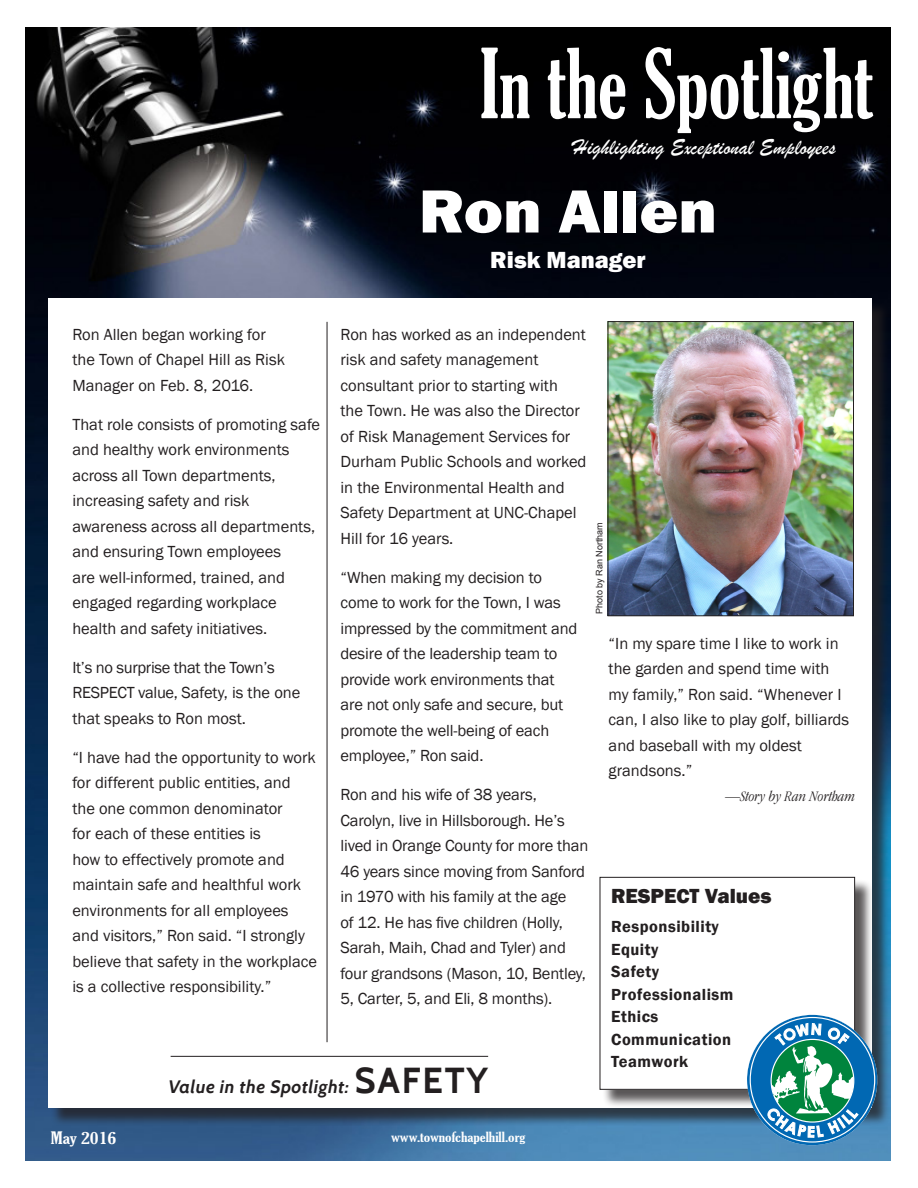
<style>
.page{position:relative;width:918px;height:1188px;background:#fff}
.page>*{position:absolute;margin:0;border:0;box-sizing:border-box;transform-origin:0 0}
.t1{font:extra-condensed 93px "Gloucester";color:#fff}
.Name{font:800 63px "Franklin Gothic";color:#fff;scale:1.05 1}
.Spotlight_Position{font:800 24px "Franklin Gothic";color:#fff}
.t2{font:22.5px "Brush Script";color:#fff}
.t3{font:800 21px "Franklin Gothic";color:#231f20}
.t4{font:italic 700 18px "Cabin";letter-spacing:.03em;color:#231f20}
.Spotlight{font:16.5px/25.5px "Franklin Gothic";color:#231f20}
.Spotlight-2{font:16.5px/25.5px "Franklin Gothic";letter-spacing:-.02em;color:#231f20}
.t5{font:600 16.5px "Franklin Gothic";letter-spacing:.03em;color:#231f20}
.t6{font:extra-condensed 16.5px "Gloucester";color:#fff;scale:1.39 1}
.Credit{font:italic 300 condensed 15px "Garamond";color:#231f20}
.t7{font:extra-condensed 13.5px "Gloucester";color:#fff;scale:1.39 1}
.t8{font:9px "Arial";color:#231f20}
.s1{font-style:normal;font-size:36px}
</style>
<div class="page">
<img style="left:26px;top:27px;width:865px;height:1134px">
<div style="left:50px;top:300px;width:840px;height:827px;background:#231f20;opacity:.75"></div>
<div style="left:48px;top:298px;width:823px;height:810px;background:#fff"></div>
<hr style="left:327px;top:322px;width:1px;height:720px;background:#231f20">
<div style="left:602px;top:879px;width:271px;height:229px;background:#231f20;opacity:.75"></div>
<div style="left:600px;top:877px;width:255px;height:212px;background:#fff"></div>
<div style="left:600px;top:877px;width:255px;height:213px;border:1px solid #231f20"></div>
<svg style="left:746px;top:1017px;width:108px;height:128px"></svg>
<img style="left:610px;top:323px;width:242px;height:291px">
<div style="left:608px;top:321px;width:246px;height:295px;border:1px solid #231f20"></div>
<hr style="left:171px;top:1056px;width:317px;height:1px;background:#231f20">
<p class="t1" style="left:480px;top:31px;width:395px">In the Spotlight</p>
<p class="t2" style="left:573px;top:133px;width:264px">Highlighting Exceptional Employees</p>
<p class="Name" style="left:419px;top:171px;width:285px">Ron Allen</p>
<p class="Spotlight_Position" style="left:490px;top:244px;width:157px">Risk Manager</p>
<p class="Spotlight" style="left:72px;top:322px;width:214px">Ron Allen began working for the Town of Chapel Hill as Risk<br>Manager on Feb. 8, 2016.</p>
<p class="Spotlight" style="left:72px;top:412px;width:249px">That role consists of promoting safe and healthy work environments across all Town departments, increasing safety and risk awareness across all departments, and ensuring Town employees<br>are well-informed, trained, and engaged regarding workplace health and safety initiatives.</p>
<p class="Spotlight-2" style="left:72px;top:655px;width:230px">It’s no surprise that the Town’s<br>RESPECT value, Safety, is the one that speaks to Ron most.</p>
<p class="Spotlight" style="left:72px;top:745px;width:246px">“I have had the opportunity to work for different public entities, and the one common denominator<br>for each of these entities is<br>how to effectively promote and maintain safe and healthful work environments for all employees and visitors,” Ron said. “I strongly believe that safety in the workplace is a collective responsibility.”</p>
<p class="Spotlight" style="left:340px;top:322px;width:248px">Ron has worked as an independent risk and safety management consultant prior to starting with<br>the Town. He was also the Director of Risk Management Services for<br>Durham Public Schools and worked in the Environmental Health and<br>Safety Department at UNC-Chapel<br>Hill for 16 years.</p>
<p class="Spotlight" style="left:340px;top:565px;width:238px">“When making my decision to come to work for the Town, I was impressed by the commitment and desire of the leadership team to provide work environments that are not only safe and secure, but promote the well-being of each employee,” Ron said.</p>
<p class="Spotlight" style="left:340px;top:782px;width:249px">Ron and his wife of 38 years, Carolyn, live in Hillsborough. He’s lived in Orange County for more than 46 years since moving from Sanford in 1970 with his family at the age<br>of 12. He has five children (Holly, Sarah, Maih, Chad and Tyler) and four grandsons (Mason, 10, Bentley, 5, Carter, 5, and Eli, 8 months).</p>
<p class="t4" style="left:168px;top:1076px;width:321px">Value in the Spotlight: <span class="s1">SAFETY</span></p>
<p class="t8" style="left:593px;top:614px;width:93px;rotate:-90deg">Photo by Ran Northam</p>
<p class="Spotlight" style="left:609px;top:631px;width:242px">“In my spare time I like to work in the garden and spend time with my family,” Ron said. “Whenever I can, I also like to play golf, billiards and baseball with my oldest grandsons.”</p>
<p class="Credit" style="left:725px;top:788px;width:131px">—Story by Ran Northam</p>
<p class="t3" style="left:611px;top:883px;width:162px">RESPECT Values</p>
<p class="t5" style="left:611px;top:917px;width:109px">Responsibility</p>
<p class="t5" style="left:611px;top:939px;width:49px">Equity</p>
<p class="t5" style="left:611px;top:962px;width:50px">Safety</p>
<p class="t5" style="left:611px;top:984px;width:124px">Professionalism</p>
<p class="t5" style="left:611px;top:1007px;width:49px">Ethics</p>
<p class="t5" style="left:611px;top:1029px;width:122px">Communication</p>
<p class="t5" style="left:611px;top:1052px;width:79px">Teamwork</p>
<p class="t6" style="left:51px;top:1128px;width:49px">May 2016</p>
<p class="t7" style="left:391px;top:1129px;width:98px">www.townofchapelhill.org</p>
</div>
